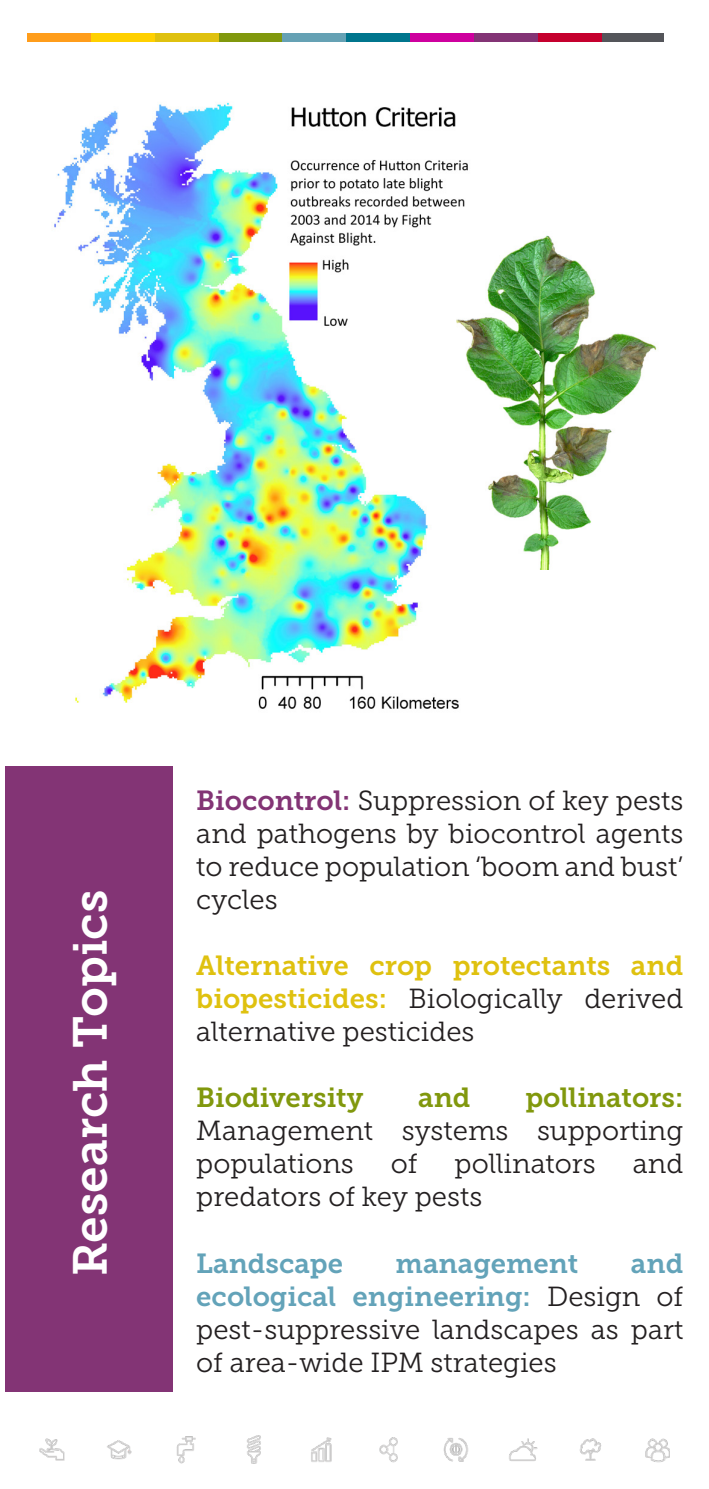
<style>
.page{position:relative;width:709px;height:1489px;background:#fff}
.page>*{position:absolute;margin:0;border:0;box-sizing:border-box;transform-origin:0 0}
.t1{font:47.5px "Museo Slab 700";color:#fff}
.t2{font:27.5px/33px "Museo Slab 300";color:#231f20}
.t3{font:27.5px/33px "Museo Slab 700";color:#63a3b9;text-align:right}
.t4{font:27.5px "Museo Slab 700";color:#dfc10f}
.t5{font:27.5px "Museo Slab 700";color:#81980d}
.s1{font-family:"Museo Slab 700";color:#833475}
.s2{font-family:"Museo Slab 700";color:#dfc10f}
.s3{font-family:"Museo Slab 300";color:#231f20}
</style>
<div class="page">
<img style="left:54px;top:102px;width:414px;height:607px">
<div style="left:5px;top:765px;width:167px;height:626px;background:#833475"></div>
<img style="left:435px;top:213px;width:222px;height:357px">
<div style="left:91px;top:33px;width:64px;height:8px;background:#ffd000"></div>
<div style="left:155px;top:33px;width:64px;height:8px;background:#dfc10f"></div>
<div style="left:219px;top:33px;width:63px;height:8px;background:#81980d"></div>
<div style="left:282px;top:33px;width:64px;height:8px;background:#65a1b4"></div>
<div style="left:346px;top:33px;width:64px;height:8px;background:#00758d"></div>
<div style="left:410px;top:33px;width:64px;height:8px;background:#ce009e"></div>
<div style="left:474px;top:33px;width:64px;height:8px;background:#833475"></div>
<div style="left:538px;top:33px;width:64px;height:8px;background:#c5002e"></div>
<div style="left:602px;top:33px;width:61px;height:8px;background:#54555a"></div>
<div style="left:27px;top:33px;width:64px;height:8px;background:#ff9d1b"></div>
<img style="left:39px;top:1435px;width:630px;height:28px">
<h1 class="t1" style="left:63px;top:1276px;width:388px;rotate:-90deg">Research Topics</h1>
<p class="t2" style="left:196px;top:784px;width:488px;text-align:justify"><span class="s1">Biocontrol:</span> Suppression of key pests and pathogens by biocontrol agents to reduce population ‘boom and bust’ cycles</p>
<p class="t4" style="left:196px;top:950px;width:488px">Alternative crop protectants and</p>
<p class="t2" style="left:196px;top:982px;width:488px"><span class="s2">biopesticides:</span> Biologically derived alternative pesticides</p>
<p class="t5" style="left:196px;top:1082px;width:169px">Biodiversity</p>
<p class="t5" style="left:418px;top:1082px;width:54px">and</p>
<p class="t5" style="left:525px;top:1082px;width:159px">pollinators:</p>
<p class="t2" style="left:196px;top:1114px;width:488px">Management systems supporting populations</p>
<p class="t2" style="left:391px;top:1147px;width:28px">of</p>
<p class="t2" style="left:454px;top:1147px;width:143px">pollinators</p>
<p class="t2" style="left:633px;top:1147px;width:52px">and</p>
<p class="t2" style="left:196px;top:1180px;width:287px">predators of key pests</p>
<p class="t3" style="left:196px;top:1246px;width:488px">and<br>ecological engineering: <span class="s3">Design of</span></p>
<p class="t2" style="left:196px;top:1312px;width:488px">pest-suppressive landscapes as part of area-wide IPM strategies</p>
<p class="t3" style="left:196px;top:1246px;width:148px">Landscape</p>
<p class="t3" style="left:395px;top:1246px;width:184px">management</p>
</div>
